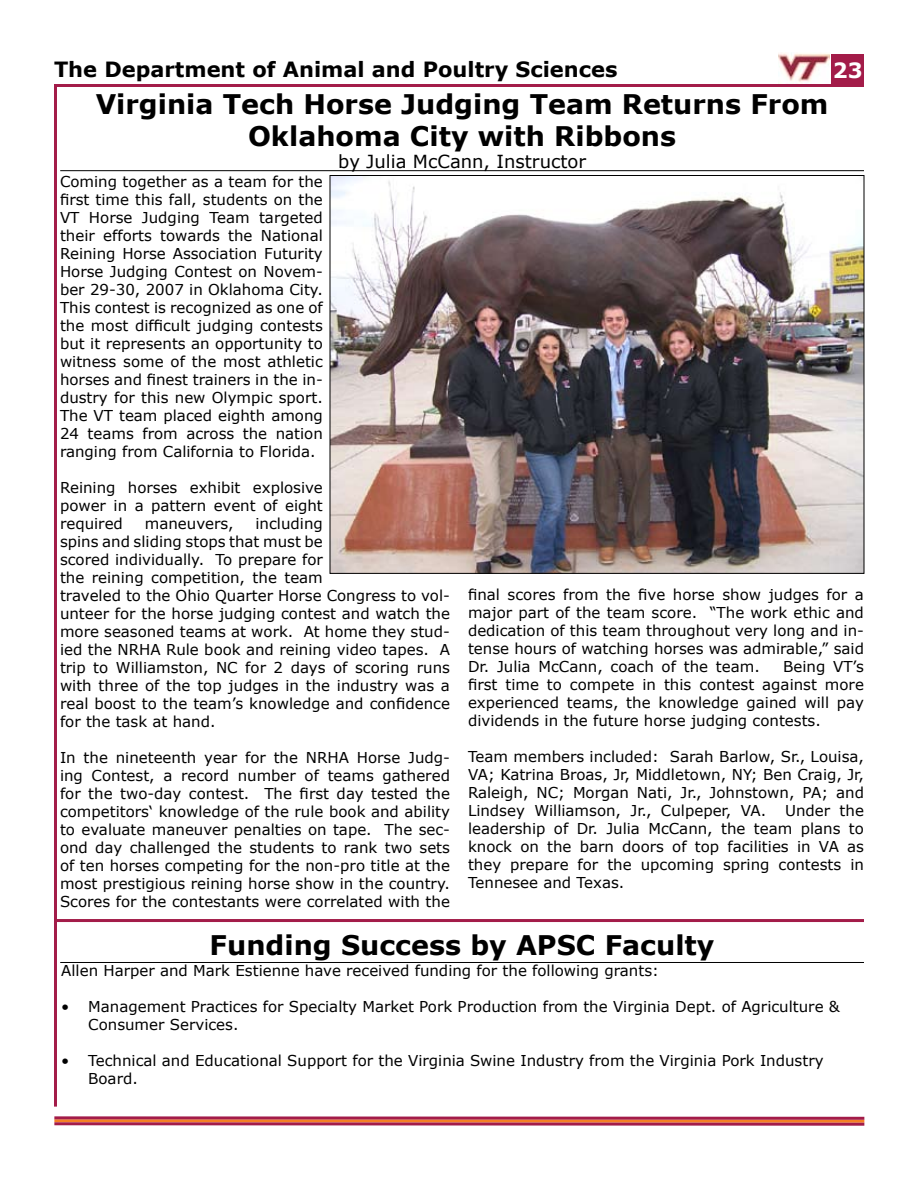
<style>
.page{position:relative;width:918px;height:1188px;background:#fff}
.page>*{position:absolute;margin:0;border:0;box-sizing:border-box;transform-origin:0 0}
.t1{font:700 27px/32.4px "Verdana";color:#000;text-align:center}
.t2{font:700 21px "Verdana";color:#000}
.t3{font:700 21px "Verdana";color:#fff}
.t4{font:18px "Verdana";color:#000}
.t5{font:15px/18px "Verdana";color:#000;text-align:justify}
</style>
<div class="page">
<hr style="left:54px;top:84px;width:810px;height:3px;background:#a31c49">
<hr style="left:54px;top:86px;width:3px;height:1021px;background:#a31c49">
<div style="left:832px;top:54px;width:32px;height:32px;background:#a31c49"></div>
<img style="left:778px;top:53px;width:52px;height:30px">
<hr style="left:54px;top:1119px;width:810px;height:4px;background:#f58023">
<svg style="left:54px;top:1122px;width:810px;height:4px;background:#b94c67"></svg>
<svg style="left:54px;top:1116px;width:810px;height:4px;background:#b94d69"></svg>
<img style="left:332px;top:177px;width:530px;height:395px">
<hr style="left:60px;top:170px;width:804px;height:1px;background:#000">
<hr style="left:60px;top:962px;width:804px;height:1px;background:#000">
<hr style="left:54px;top:919px;width:810px;height:3px;background:#a31c49">
<h2 class="t2" style="left:54px;top:56px;width:565px">The Department of Animal and Poultry Sciences</h2>
<h2 class="t3" style="left:833px;top:57px;width:31px">23</h2>
<h1 class="t1" style="left:96px;top:87px;width:734px">Virginia Tech Horse Judging Team Returns From<br>Oklahoma City with Ribbons</h1>
<p class="t4" style="left:338px;top:150px;width:249px">by Julia McCann, Instructor</p>
<p class="t5" style="left:60px;top:172px;width:264px">Coming together as a team for the first time this fall, students on the VT Horse Judging Team targeted their efforts towards the National Reining Horse Association Futurity Horse Judging Contest on Novem&shy;ber 29-30, 2007 in Oklahoma City.<br>This contest is recognized as one of the most difficult judging contests but it represents an opportunity to witness some of the most athletic horses and finest trainers in the in&shy;dustry for this new Olympic sport.<br>The VT team placed eighth among 24 teams from across the nation ranging from California to Florida.</p>
<p class="t5" style="left:60px;top:478px;width:264px">Reining horses exhibit explosive power in a pattern event of eight required</p>
<p class="t5" style="left:60px;top:514px;width:392px;text-align:left;text-indent:196px">including<br>spins and sliding stops that must be<br>scored individually. To prepare for<br>the reining competition, the team<br>traveled to the Ohio Quarter Horse Congress to vol&shy;unteer for the horse judging contest and watch the more seasoned teams at work. At home they stud&shy;ied the NRHA Rule book and reining video tapes. A trip to Williamston, NC for 2 days of scoring runs with three of the top judges in the industry was a real boost to the team’s knowledge and confidence for the task at hand.</p>
<p class="t5" style="left:60px;top:748px;width:392px">In the nineteenth year for the NRHA Horse Judg&shy;ing Contest, a record number of teams gathered for the two-day contest. The first day tested the competitors‘ knowledge of the rule book and ability to evaluate maneuver penalties on tape. The sec&shy;ond day challenged the students to rank two sets of ten horses competing for the non-pro title at the most prestigious reining horse show in the country.<br>Scores for the contestants were correlated with the</p>
<p class="t5" style="left:145px;top:514px;width:90px">maneuvers,</p>
<p class="t5" style="left:468px;top:585px;width:398px">final scores from the five horse show judges for a major part of the team score. “The work ethic and dedication of this team throughout very long and in&shy;tense hours of watching horses was admirable,” said Dr. Julia McCann, coach of the team.</p>
<p class="t5" style="left:468px;top:657px;width:397px;text-indent:315px">Being VT’s first time to compete in this contest against more experienced teams, the knowledge gained will pay dividends in the future horse judging contests.</p>
<p class="t5" style="left:468px;top:747px;width:398px">Team members included: Sarah Barlow, Sr., Louisa, VA; Katrina Broas, Jr, Middletown, NY; Ben Craig, Jr, Raleigh, NC; Morgan Nati, Jr., Johnstown, PA; and Lindsey Williamson, Jr., Culpeper, VA.</p>
<p class="t5" style="left:468px;top:801px;width:397px;text-indent:317px">Under the leadership of Dr. Julia McCann, the team plans to knock on the barn doors of top facilities in VA as they prepare for the upcoming spring contests in Tennesee and Texas.</p>
<h1 class="t1" style="left:210px;top:928px;width:506px">Funding Success by APSC Faculty</h1>
<p class="t5" style="left:61px;top:961px;width:599px">Allen Harper and Mark Estienne have received funding for the following grants:</p>
<p class="t5" style="left:88px;top:997px;width:753px;text-indent:-27px">• Management Practices for Specialty Market Pork Production from the Virginia Dept. of Agriculture &amp;<br>Consumer Services.</p>
<p class="t5" style="left:88px;top:1051px;width:737px;text-indent:-27px">• Technical and Educational Support for the Virginia Swine Industry from the Virginia Pork Industry<br>Board.</p>
</div>
